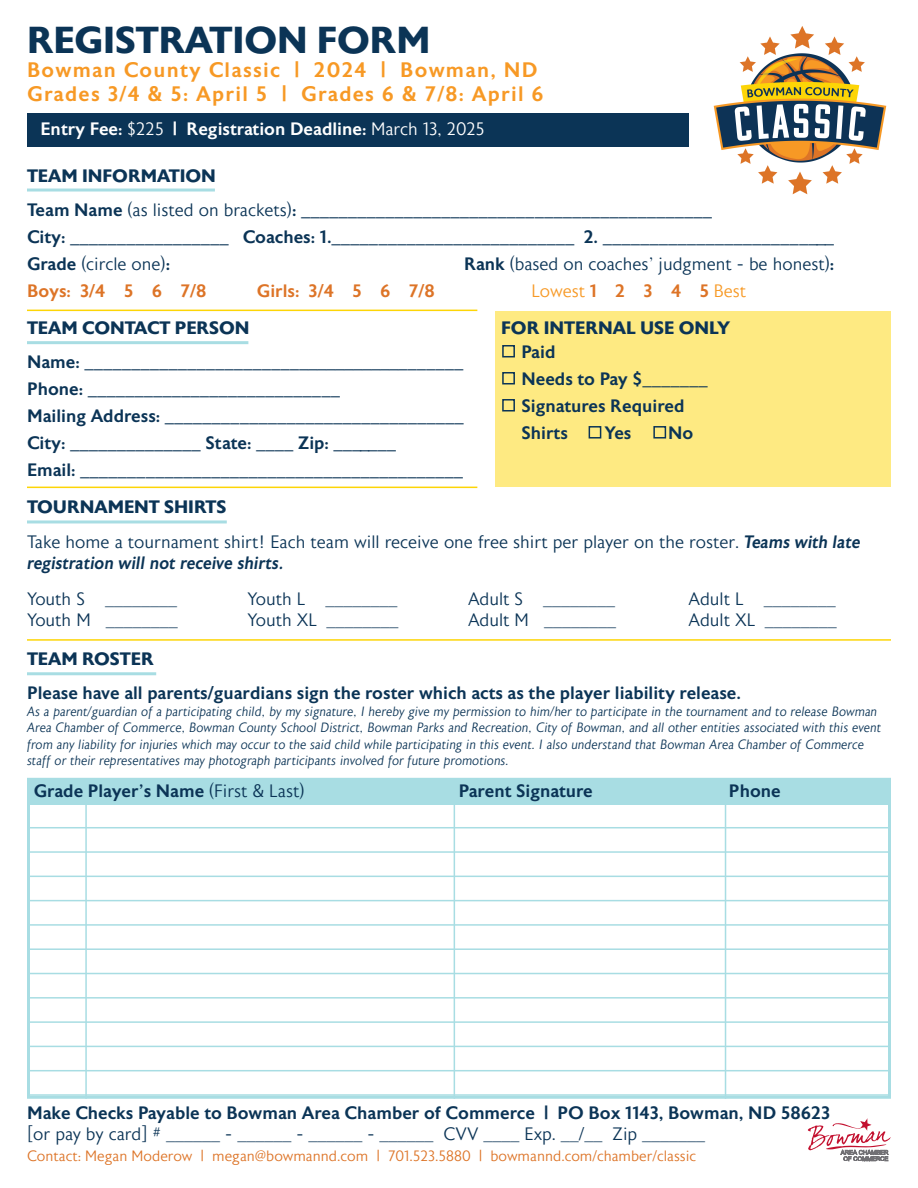
<style>
.page{position:relative;width:918px;height:1188px;background:#fff}
.page>*{position:absolute;margin:0;border:0;box-sizing:border-box;transform-origin:0 0}
.t1{font:700 37.5px "Astoria Sans";color:#0b3456}
.t2{font:500 21px "Astoria Sans";letter-spacing:.06em;color:#f79925}
.t3{font:500 18px "Astoria Sans";color:#0b3456}
.t4{font:300 18px/21px "Astoria Sans";color:#0b3456}
.t5{font:700 18px "Astoria Sans";color:#0b3456}
.t6{font:500 18px "Astoria Sans";color:#fff}
.t7{font:500 18px "Astoria Sans";color:#dd7427}
.t8{font:300 18px "Astoria Sans";color:#f79925}
.t9{font:300 15px "Astoria Sans";color:#dd7427}
.t10{font:italic 300 13.5px/16.5px "Astoria Sans";color:#0b3456}
.s1{font-weight:300}
.s2{font-weight:500}
.s3{font-weight:500;color:#dd7427}
.s4{font-weight:500;font-style:italic}
</style>
<div class="page">
<div style="left:27px;top:113px;width:661px;height:34px;background:#0b3456"></div>
<div style="left:27px;top:778px;width:864px;height:27px;background:#a8dde3"></div>
<img style="left:713px;top:26px;width:174px;height:169px">
<hr style="left:27px;top:310px;width:450px;height:1px;background:#fdd506">
<hr style="left:27px;top:487px;width:450px;height:1px;background:#fdd506">
<hr style="left:27px;top:639px;width:864px;height:2px;background:#fdd506">
<hr style="left:27px;top:189px;width:188px;height:3px;background:#a8dde3">
<hr style="left:27px;top:341px;width:221px;height:3px;background:#a8dde3">
<hr style="left:27px;top:520px;width:200px;height:3px;background:#a8dde3">
<hr style="left:27px;top:672px;width:129px;height:3px;background:#a8dde3">
<hr style="left:454px;top:781px;width:1px;height:318px;background:#a8dde3">
<hr style="left:85px;top:781px;width:2px;height:318px;background:#a8dde3">
<hr style="left:725px;top:781px;width:1px;height:318px;background:#a8dde3">
<div style="left:27px;top:778px;width:864px;height:321px;border:3px solid #a8dde3"></div>
<hr style="left:27px;top:827px;width:864px;height:1px;background:#a8dde3">
<hr style="left:27px;top:851px;width:864px;height:2px;background:#a8dde3">
<hr style="left:27px;top:876px;width:864px;height:1px;background:#a8dde3">
<hr style="left:27px;top:900px;width:864px;height:1px;background:#a8dde3">
<hr style="left:27px;top:924px;width:864px;height:2px;background:#a8dde3">
<hr style="left:27px;top:948px;width:864px;height:2px;background:#a8dde3">
<hr style="left:27px;top:973px;width:864px;height:1px;background:#a8dde3">
<hr style="left:27px;top:997px;width:864px;height:2px;background:#a8dde3">
<hr style="left:27px;top:1021px;width:864px;height:2px;background:#a8dde3">
<hr style="left:27px;top:1046px;width:864px;height:1px;background:#a8dde3">
<hr style="left:27px;top:1070px;width:864px;height:1px;background:#a8dde3">
<hr style="left:27px;top:1094px;width:864px;height:2px;background:#a8dde3">
<svg style="left:808px;top:1118px;width:83px;height:43px"></svg>
<div style="left:496px;top:311px;width:395px;height:176px;background:#feea82"></div>
<div style="left:502px;top:345px;width:13px;height:12px;border:2px solid #0b3456"></div>
<div style="left:502px;top:372px;width:13px;height:12px;border:2px solid #0b3456"></div>
<div style="left:502px;top:399px;width:13px;height:13px;border:2px solid #0b3456"></div>
<div style="left:589px;top:426px;width:12px;height:13px;border:2px solid #0b3456"></div>
<div style="left:653px;top:426px;width:13px;height:13px;border:2px solid #0b3456"></div>
<p class="t1" style="left:27px;top:19px;width:405px">REGISTRATION FORM</p>
<p class="t2" style="left:27px;top:58px;width:512px">Bowman County Classic | 2024 | Bowman, ND</p>
<p class="t2" style="left:27px;top:82px;width:518px">Grades 3/4 &amp; 5: April 5 | Grades 6 &amp; 7/8: April 6</p>
<p class="t6" style="left:40px;top:119px;width:446px">Entry Fee: <span class="s1">$225</span> | Registration Deadline: <span class="s1">March 13, 2025</span></p>
<p class="t5" style="left:27px;top:166px;width:190px">TEAM INFORMATION</p>
<p class="t3" style="left:27px;top:200px;width:687px">Team Name <span class="s1">(as listed on brackets)</span>: ____________________________________________</p>
<p class="t3" style="left:27px;top:227px;width:809px">City: _________________ Coaches: 1.__________________________ 2. _________________________</p>
<p class="t4" style="left:27px;top:254px;width:145px"><span class="s2">Grade</span> (circle one)<span class="s2">:</span></p>
<p class="t4" style="left:464px;top:254px;width:372px"><span class="s2">Rank</span> (based on coaches’ judgment - be honest)<span class="s2">:</span></p>
<p class="t7" style="left:27px;top:281px;width:181px">Boys: 3/4 5 6 7/8</p>
<p class="t7" style="left:257px;top:281px;width:179px">Girls: 3/4 5 6 7/8</p>
<p class="t8" style="left:531px;top:281px;width:216px">Lowest <span class="s3">1 2 3 4 5</span> Best</p>
<p class="t5" style="left:27px;top:317px;width:224px">TEAM CONTACT PERSON</p>
<p class="t3" style="left:27px;top:352px;width:438px">Name: _________________________________________</p>
<p class="t3" style="left:27px;top:379px;width:315px">Phone: ___________________________</p>
<p class="t3" style="left:27px;top:406px;width:438px">Mailing Address: ________________________________</p>
<p class="t3" style="left:27px;top:433px;width:371px">City: ______________ State: ____ Zip: _______</p>
<p class="t3" style="left:27px;top:460px;width:438px">Email: _________________________________________</p>
<p class="t5" style="left:27px;top:497px;width:201px">TOURNAMENT SHIRTS</p>
<p class="t4" style="left:27px;top:532px;width:835px">Take home a tournament shirt! Each team will receive one free shirt per player on the roster. <span class="s4">Teams with late registration will not receive shirts.</span></p>
<p class="t4" style="left:27px;top:589px;width:152px">Youth S ________</p>
<p class="t4" style="left:27px;top:610px;width:152px">Youth M ________</p>
<p class="t5" style="left:501px;top:317px;width:230px">FOR INTERNAL USE ONLY</p>
<p class="t3" style="left:521px;top:342px;width:36px">Paid</p>
<p class="t3" style="left:521px;top:369px;width:188px">Needs to Pay $_______</p>
<p class="t3" style="left:521px;top:396px;width:165px">Signatures Required</p>
<p class="t3" style="left:521px;top:423px;width:48px">Shirts</p>
<p class="t3" style="left:605px;top:423px;width:28px">Yes</p>
<p class="t3" style="left:668px;top:423px;width:27px">No</p>
<p class="t4" style="left:468px;top:589px;width:149px">Adult S ________</p>
<p class="t4" style="left:468px;top:610px;width:150px">Adult M ________</p>
<p class="t4" style="left:248px;top:589px;width:152px">Youth L ________</p>
<p class="t4" style="left:248px;top:610px;width:152px">Youth XL ________</p>
<p class="t4" style="left:688px;top:589px;width:149px">Adult L ________</p>
<p class="t4" style="left:688px;top:610px;width:150px">Adult XL ________</p>
<p class="t5" style="left:27px;top:649px;width:128px">TEAM ROSTER</p>
<p class="t3" style="left:27px;top:683px;width:716px">Please have all parents/guardians sign the roster which acts as the player liability release.</p>
<p class="t10" style="left:27px;top:703px;width:856px">As a parent/guardian of a participating child, by my signature, I hereby give my permission to him/her to participate in the tournament and to release Bowman Area Chamber of Commerce, Bowman County School District, Bowman Parks and Recreation, City of Bowman, and all other entities associated with this event from any liability for injuries which may occur to the said child while participating in this event. I also understand that Bowman Area Chamber of Commerce staff or their representatives may photograph participants involved for future promotions.</p>
<p class="t3" style="left:34px;top:781px;width:272px">Grade Player’s Name <span class="s1">(First &amp; Last)</span></p>
<p class="t3" style="left:459px;top:781px;width:135px">Parent Signature</p>
<p class="t3" style="left:729px;top:781px;width:53px">Phone</p>
<p class="t3" style="left:27px;top:1103px;width:805px">Make Checks Payable to Bowman Area Chamber of Commerce | PO Box 1143, Bowman, ND 58623</p>
<p class="t4" style="left:27px;top:1124px;width:680px">[or pay by card] # ______ - ______ - ______ - ______ CVV ____ Exp. __/__ Zip _______</p>
<p class="t9" style="left:27px;top:1148px;width:671px">Contact: Megan Moderow | megan@bowmannd.com | 701.523.5880 | bowmannd.com/chamber/classic</p>
</div>
